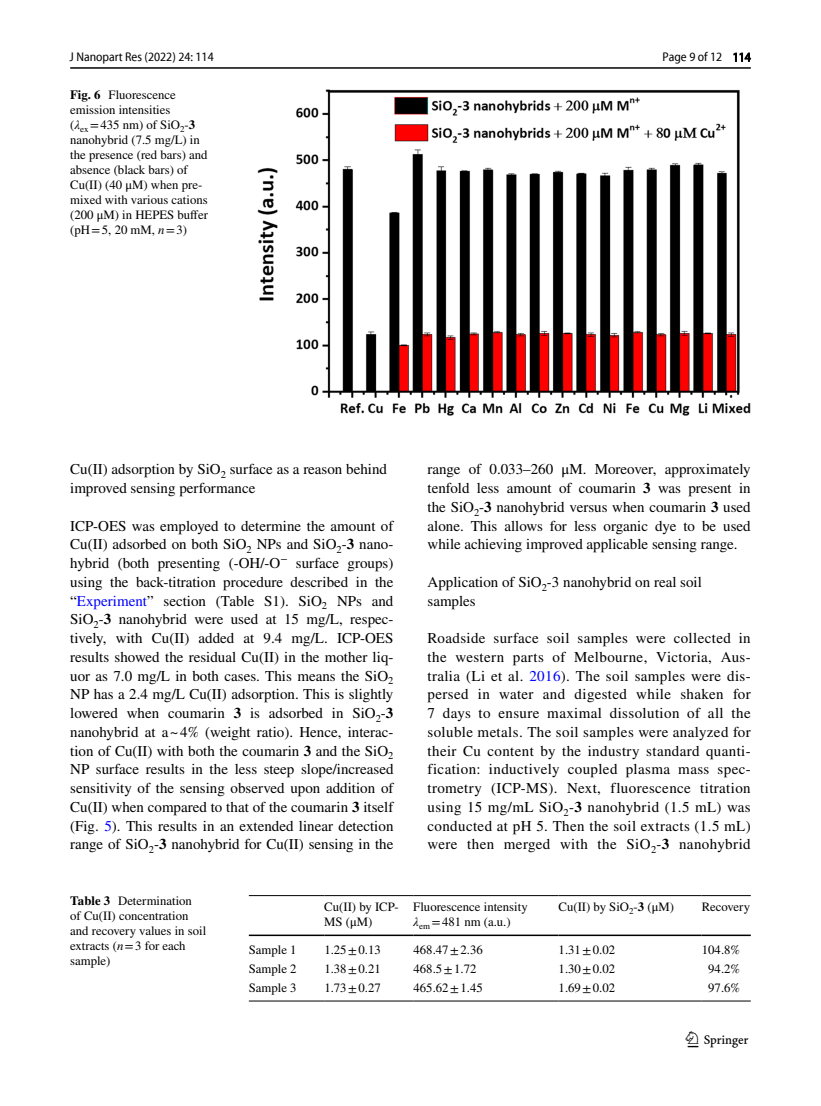
<style>
.page{position:relative;width:821px;height:1106px;background:#fff}
.page>*{position:absolute;margin:0;border:0;box-sizing:border-box;transform-origin:0 0}
.t1{font:22.5px "Springnew Regular 3";color:#000}
.t2{font:15px/18.8px "STIX";color:#000;text-align:justify}
.t3{font:12.75px/15px "STIX";color:#000}
.t4{font:semi-condensed 12.75px "Myriad Pro Unic";color:#000}
.s1{font-weight:700}
.s2{font-style:italic}
.s3{color:#00f}
</style>
<div class="page">
<hr style="left:70px;top:67px;width:680px;height:2px;background:#000">
<img style="left:257px;top:89px;width:493px;height:326px">
<hr style="left:249px;top:895px;width:75px;height:1px;background:#000">
<hr style="left:249px;top:934px;width:75px;height:2px;background:#000">
<hr style="left:324px;top:895px;width:89px;height:1px;background:#000">
<hr style="left:324px;top:934px;width:89px;height:2px;background:#000">
<hr style="left:413px;top:895px;width:145px;height:1px;background:#000">
<hr style="left:413px;top:934px;width:145px;height:2px;background:#000">
<hr style="left:558px;top:895px;width:143px;height:1px;background:#000">
<hr style="left:558px;top:934px;width:143px;height:2px;background:#000">
<hr style="left:701px;top:895px;width:49px;height:1px;background:#000">
<hr style="left:701px;top:934px;width:49px;height:2px;background:#000">
<hr style="left:249px;top:1000px;width:75px;height:1px;background:#000">
<hr style="left:324px;top:1000px;width:89px;height:1px;background:#000">
<hr style="left:413px;top:1000px;width:145px;height:1px;background:#000">
<hr style="left:558px;top:1000px;width:143px;height:1px;background:#000">
<hr style="left:701px;top:1000px;width:49px;height:1px;background:#000">
<p class="t4" style="left:70px;top:52px;width:146px">J Nanopart Res (2022) 24: 114</p>
<p class="t4" style="left:662px;top:52px;width:90px">Page 9 of 12 114</p>
<p class="t3" style="left:70px;top:88px;width:139px"><span class="s1">Fig. 6</span> Fluorescence emission intensities<br>(<span class="s2">λ</span><sub>ex</sub> =435 nm) of SiO<sub>2</sub>-<span class="s1">3 </span>nanohybrid (7.5 mg/L) in the presence (red bars) and absence (black bars) of<br>Cu(II) (40 μM) when pre&shy;mixed with various cations (200 μM) in HEPES buffer (pH=5, 20 mM, <span class="s2">n</span>=3)</p>
<p class="t2" style="left:70px;top:461px;width:318px">Cu(II) adsorption by SiO<sub>2</sub> surface as a reason behind improved sensing performance</p>
<p class="t2" style="left:70px;top:517px;width:325px">ICP-OES was employed to determine the amount of Cu(II) adsorbed on both SiO<sub>2</sub> NPs and SiO<sub>2</sub>-<span class="s1">3</span> nano&shy;hybrid (both presenting (-OH/-O<sup>−</sup> surface groups) using the back-titration procedure described in the “<span class="s3">Experiment</span>” section (Table S1). SiO<sub>2</sub> NPs and SiO<sub>2</sub>-<span class="s1">3</span> nanohybrid were used at 15 mg/L, respec&shy;tively, with Cu(II) added at 9.4 mg/L. ICP-OES results showed the residual Cu(II) in the mother liq&shy;uor as 7.0 mg/L in both cases. This means the SiO<sub>2<br></sub>NP has a 2.4 mg/L Cu(II) adsorption. This is slightly lowered when coumarin <span class="s1">3</span> is adsorbed in SiO<sub>2</sub>-<span class="s1">3 </span>nanohybrid at a~4% (weight ratio). Hence, interac&shy;tion of Cu(II) with both the coumarin <span class="s1">3</span> and the SiO<sub>2<br></sub>NP surface results in the less steep slope/increased sensitivity of the sensing observed upon addition of Cu(II) when compared to that of the coumarin <span class="s1">3</span> itself (Fig. <span class="s3">5</span>). This results in an extended linear detection range of SiO<sub>2</sub>-<span class="s1">3</span> nanohybrid for Cu(II) sensing in the</p>
<p class="t2" style="left:427px;top:461px;width:325px">range of 0.033–260 μM. Moreover, approximately tenfold less amount of coumarin <span class="s1">3</span> was present in the SiO<sub>2</sub>-<span class="s1">3</span> nanohybrid versus when coumarin <span class="s1">3</span> used alone. This allows for less organic dye to be used while achieving improved applicable sensing range.</p>
<p class="t2" style="left:427px;top:573px;width:276px">Application of SiO<sub>2</sub>‑3 nanohybrid on real soil samples</p>
<p class="t2" style="left:427px;top:629px;width:325px">Roadside surface soil samples were collected in the western parts of Melbourne, Victoria, Aus&shy;tralia (Li et al. <span class="s3">2016</span>). The soil samples were dis&shy;persed in water and digested while shaken for 7 days to ensure maximal dissolution of all the soluble metals. The soil samples were analyzed for their Cu content by the industry standard quanti&shy;fication: inductively coupled plasma mass spec&shy;trometry (ICP-MS). Next, fluorescence titration using 15 mg/mL SiO<sub>2</sub>-<span class="s1">3</span> nanohybrid (1.5 mL) was conducted at pH 5. Then the soil extracts (1.5 mL) were then merged with the SiO<sub>2</sub>-<span class="s1">3</span> nanohybrid</p>
<p class="t3" style="left:70px;top:893px;width:138px"><span class="s1">Table 3</span> Determination<br>of Cu(II) concentration and recovery values in soil extracts (<span class="s2">n</span>=3 for each sample)</p>
<p class="t3" style="left:324px;top:899px;width:76px">Cu(II) by ICP-<br>MS (μM)</p>
<p class="t3" style="left:413px;top:899px;width:116px">Fluorescence intensity <span class="s2">λ</span><sub>em</sub> =481 nm (a.u.)</p>
<p class="t3" style="left:558px;top:899px;width:117px">Cu(II) by SiO<sub>2</sub>-<span class="s1">3</span> (μM)</p>
<p class="t3" style="left:701px;top:899px;width:50px">Recovery</p>
<p class="t3" style="left:249px;top:943px;width:49px">Sample 1</p>
<p class="t3" style="left:324px;top:943px;width:58px">1.25±0.13</p>
<p class="t3" style="left:413px;top:943px;width:71px">468.47±2.36</p>
<p class="t3" style="left:558px;top:943px;width:58px">1.31±0.02</p>
<p class="t3" style="left:702px;top:943px;width:40px">104.8%</p>
<p class="t3" style="left:249px;top:961px;width:49px">Sample 2</p>
<p class="t3" style="left:324px;top:961px;width:58px">1.38±0.21</p>
<p class="t3" style="left:413px;top:961px;width:64px">468.5±1.72</p>
<p class="t3" style="left:558px;top:961px;width:58px">1.30±0.02</p>
<p class="t3" style="left:708px;top:961px;width:33px">94.2%</p>
<p class="t3" style="left:249px;top:980px;width:49px">Sample 3</p>
<p class="t3" style="left:324px;top:980px;width:58px">1.73±0.27</p>
<p class="t3" style="left:413px;top:980px;width:71px">465.62±1.45</p>
<p class="t3" style="left:558px;top:980px;width:58px">1.69±0.02</p>
<p class="t3" style="left:708px;top:980px;width:33px">97.6%</p>
<h1 class="t1" style="left:687px;top:1031px;width:62px">1 3</h1>
</div>
